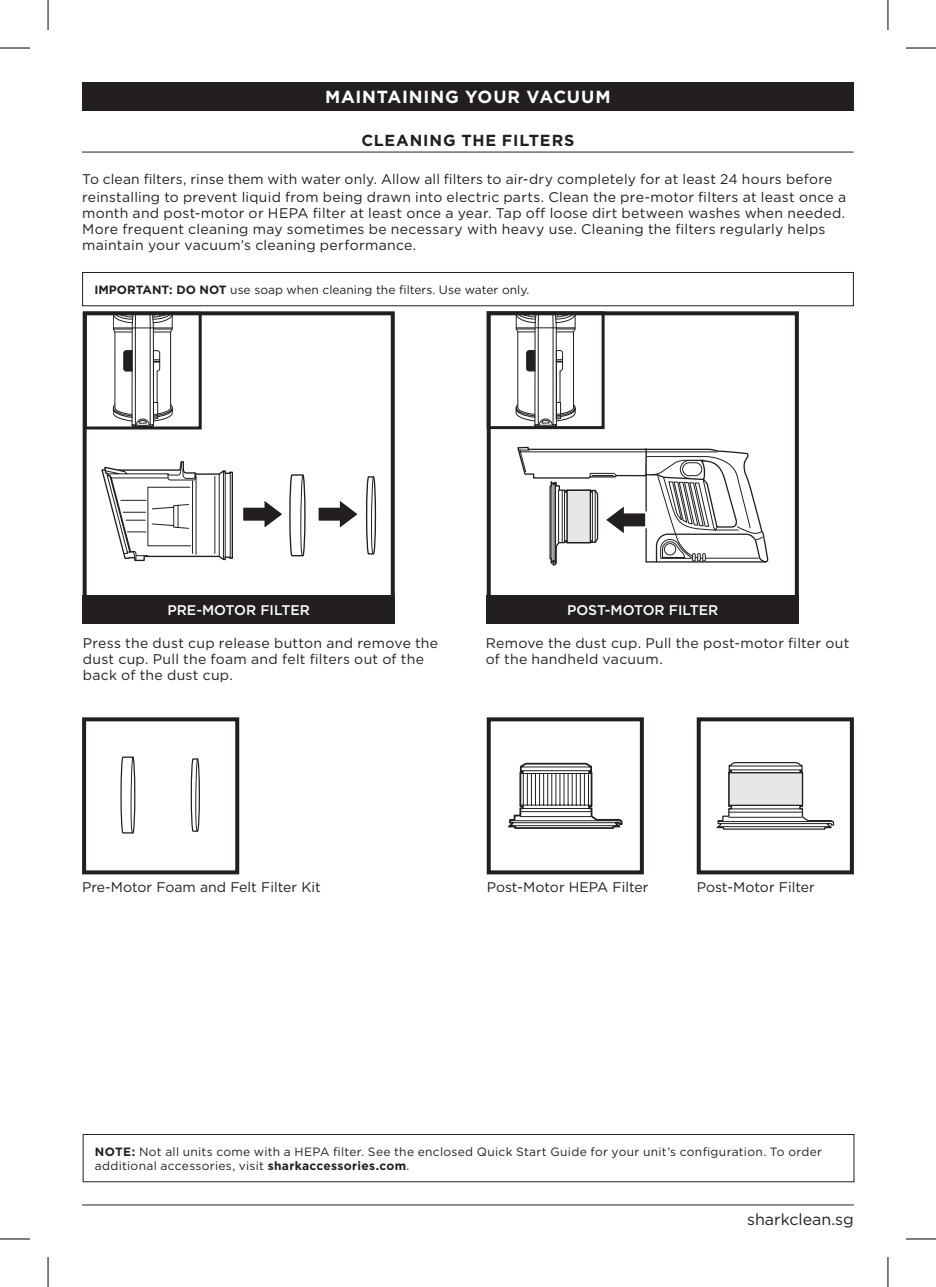
<style>
.page{position:relative;width:936px;height:1287px;background:#fff}
.page>*{position:absolute;margin:0;border:0;box-sizing:border-box;transform-origin:0 0}
.t1{font:700 17.6px "Gotham";letter-spacing:.045em;color:#fff}
.t2{font:700 16px "Gotham";letter-spacing:.05em;color:#231f20}
.t3{font:16px "Gotham";color:#231f20}
.t4{font:14px/16px "Gotham";letter-spacing:.02em;color:#231f20}
.t5{font:14px "Gotham";color:#231f20}
.t6{font:500 14px "Gotham";color:#fff}
.t7{font:12px/14px "Gotham";letter-spacing:.02em;color:#231f20}
.t8{font:12px "Gotham";color:#231f20}
.s1{font-weight:700}
</style>
<div class="page">
<hr style="left:82px;top:1204px;width:771px;height:1px;background:#231f20">
<div style="left:82px;top:82px;width:771px;height:28px;background:#231f20"></div>
<hr style="left:82px;top:152px;width:771px;height:1px;background:#231f20">
<div style="left:82px;top:272px;width:771px;height:34px;border:1px solid #231f20"></div>
<svg style="left:101px;top:461px;width:132px;height:100px"></svg>
<div style="left:83px;top:311px;width:311px;height:312px;border:4px solid #231f20"></div>
<div style="left:486px;top:311px;width:312px;height:312px;border:4px solid #231f20"></div>
<div style="left:83px;top:595px;width:311px;height:28px;background:#231f20"></div>
<div style="left:486px;top:595px;width:312px;height:28px;background:#231f20"></div>
<svg style="left:113px;top:316px;width:59px;height:109px"></svg>
<div style="left:84px;top:312px;width:118px;height:117px;border:3px solid #231f20"></div>
<svg style="left:120px;top:756px;width:16px;height:78px"></svg>
<svg style="left:190px;top:758px;width:10px;height:74px"></svg>
<div style="left:82px;top:717px;width:157px;height:157px;border:4px solid #231f20"></div>
<svg style="left:515px;top:315px;width:60px;height:110px"></svg>
<div style="left:486px;top:311px;width:118px;height:118px;border:3px solid #231f20"></div>
<svg style="left:716px;top:762px;width:117px;height:67px"></svg>
<hr style="left:728px;top:765px;width:73px;height:1px;background:#231f20">
<hr style="left:728px;top:769px;width:73px;height:1px;background:#231f20">
<hr style="left:728px;top:772px;width:73px;height:1px;background:#231f20">
<hr style="left:728px;top:805px;width:73px;height:1px;background:#231f20">
<hr style="left:728px;top:808px;width:73px;height:1px;background:#231f20">
<hr style="left:728px;top:812px;width:73px;height:1px;background:#231f20">
<hr style="left:728px;top:817px;width:73px;height:1px;background:#231f20">
<hr style="left:717px;top:821px;width:115px;height:1px;background:#231f20">
<hr style="left:720px;top:823px;width:109px;height:1px;background:#231f20">
<hr style="left:718px;top:826px;width:111px;height:1px;background:#231f20">
<div style="left:696px;top:717px;width:157px;height:157px;border:4px solid #231f20"></div>
<svg style="left:508px;top:763px;width:114px;height:66px"></svg>
<hr style="left:520px;top:766px;width:70px;height:1px;background:#231f20">
<hr style="left:520px;top:770px;width:70px;height:1px;background:#231f20">
<hr style="left:520px;top:773px;width:70px;height:1px;background:#231f20">
<hr style="left:520px;top:804px;width:70px;height:1px;background:#231f20">
<hr style="left:520px;top:808px;width:70px;height:1px;background:#231f20">
<hr style="left:520px;top:811px;width:70px;height:1px;background:#231f20">
<hr style="left:520px;top:816px;width:70px;height:1px;background:#231f20">
<hr style="left:510px;top:820px;width:111px;height:1px;background:#231f20">
<hr style="left:512px;top:822px;width:105px;height:1px;background:#231f20">
<hr style="left:510px;top:825px;width:108px;height:1px;background:#231f20">
<hr style="left:522px;top:773px;width:1px;height:32px;background:#231f20">
<hr style="left:526px;top:773px;width:1px;height:32px;background:#231f20">
<hr style="left:531px;top:773px;width:1px;height:32px;background:#231f20">
<hr style="left:535px;top:773px;width:1px;height:32px;background:#231f20">
<hr style="left:539px;top:773px;width:1px;height:32px;background:#231f20">
<hr style="left:543px;top:773px;width:1px;height:32px;background:#231f20">
<hr style="left:547px;top:773px;width:1px;height:32px;background:#231f20">
<hr style="left:551px;top:773px;width:1px;height:32px;background:#231f20">
<hr style="left:555px;top:773px;width:1px;height:32px;background:#231f20">
<hr style="left:559px;top:773px;width:1px;height:32px;background:#231f20">
<hr style="left:563px;top:773px;width:1px;height:32px;background:#231f20">
<hr style="left:567px;top:773px;width:1px;height:32px;background:#231f20">
<hr style="left:571px;top:773px;width:1px;height:32px;background:#231f20">
<hr style="left:575px;top:773px;width:1px;height:32px;background:#231f20">
<hr style="left:579px;top:773px;width:1px;height:32px;background:#231f20">
<hr style="left:583px;top:773px;width:1px;height:32px;background:#231f20">
<hr style="left:588px;top:773px;width:1px;height:32px;background:#231f20">
<div style="left:486px;top:717px;width:157px;height:157px;border:4px solid #231f20"></div>
<svg style="left:243px;top:474px;width:63px;height:83px"></svg>
<svg style="left:517px;top:447px;width:251px;height:118px"></svg>
<svg style="left:318px;top:476px;width:58px;height:79px"></svg>
<div style="left:83px;top:1134px;width:771px;height:48px;border:1px solid #231f20"></div>
<hr style="left:0;top:48px;width:30px;height:1px;background:#000">
<hr style="left:905px;top:48px;width:30px;height:1px;background:#000">
<hr style="left:0;top:1238px;width:30px;height:1px;background:#000">
<hr style="left:905px;top:1238px;width:30px;height:1px;background:#000">
<hr style="left:48px;top:0;width:1px;height:30px;background:#000">
<hr style="left:48px;top:1257px;width:1px;height:30px;background:#000">
<hr style="left:887px;top:0;width:1px;height:30px;background:#000">
<hr style="left:887px;top:1257px;width:1px;height:30px;background:#000">
<p class="t1" style="left:325px;top:85px;width:287px">MAINTAINING YOUR VACUUM</p>
<p class="t2" style="left:361px;top:130px;width:214px">CLEANING THE FILTERS</p>
<p class="t4" style="left:82px;top:170px;width:765px;line-height:18px">To clean filters, rinse them with water only. Allow all filters to air-dry completely for at least 24 hours before reinstalling to prevent liquid from being drawn into electric parts. Clean the pre-motor filters at least once a</p>
<p class="t4" style="left:82px;top:205px;width:764px">month and post-motor or HEPA filter at least once a year. Tap off loose dirt between washes when needed.<br>More frequent cleaning may sometimes be necessary with heavy use. Cleaning the filters regularly helps maintain your vacuum’s cleaning performance.</p>
<p class="t8" style="left:94px;top:282px;width:436px"><span class="s1">IMPORTANT: DO NOT</span> use soap when cleaning the filters. Use water only.</p>
<p class="t6" style="left:167px;top:600px;width:144px">PRE-MOTOR FILTER</p>
<p class="t6" style="left:567px;top:600px;width:153px">POST-MOTOR FILTER</p>
<p class="t4" style="left:83px;top:634px;width:357px">Press the dust cup release button and remove the dust cup. Pull the foam and felt filters out of the back of the dust cup.</p>
<p class="t4" style="left:485px;top:634px;width:365px">Remove the dust cup. Pull the post-motor filter out of the handheld vacuum.</p>
<p class="t5" style="left:82px;top:878px;width:240px">Pre-Motor Foam and Felt Filter Kit</p>
<p class="t5" style="left:486px;top:878px;width:163px">Post-Motor HEPA Filter</p>
<p class="t5" style="left:696px;top:878px;width:120px">Post-Motor Filter</p>
<p class="t7" style="left:95px;top:1144px;width:728px"><span class="s1">NOTE:</span> Not all units come with a HEPA filter. See the enclosed Quick Start Guide for your unit’s configuration. To order additional accessories, visit <span class="s1">sharkaccessories.com</span>.</p>
<p class="t3" style="left:746px;top:1209px;width:108px">sharkclean.sg</p>
</div>
